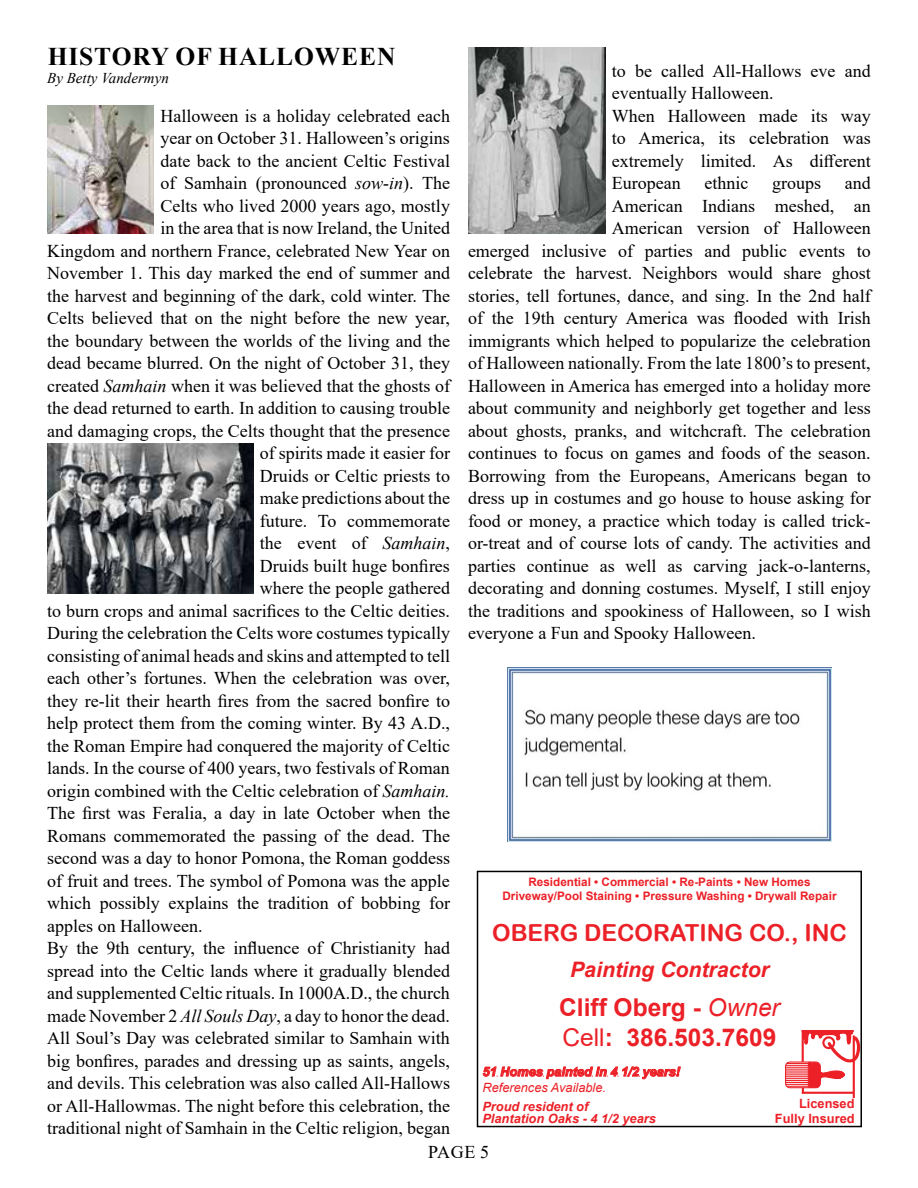
<style>
.page{position:relative;width:918px;height:1188px;background:#fff}
.page>*{position:absolute;margin:0;border:0;box-sizing:border-box;transform-origin:0 0}
.t1{font:700 25.5px "Times New Roman";letter-spacing:.035em;color:#000}
.t2{font:700 24.45px/29.4px "Arial";color:#ec2027}
.t3{font:23.4px "Arial Rounded MT Bold";color:#ec2027}
.t4{font:italic 700 21.3px "Arial";color:#ec2027}
.t5{font:18px/22.5px "Times New Roman";color:#000}
.t6{font:italic 15px "Times New Roman";color:#000}
.t7{font:italic 700 12.75px/12.8px "Arial";color:#ec2027}
.t8{font:italic 12.75px "Arial";color:#ec2027}
.t9{font:700 12.75px/15.3px "Arial";color:#ec2027;text-align:right}
.t10{font:700 11.7px/14.1px "Arial";color:#ec2027;text-align:center}
.s1{font-style:italic}
.s2{font-weight:400;font-style:italic}
.s3{font-weight:400}
</style>
<div class="page">
<img style="left:48px;top:105px;width:106px;height:129px">
<img style="left:48px;top:444px;width:205px;height:150px">
<img style="left:468px;top:48px;width:137px;height:186px">
<img style="left:508px;top:667px;width:324px;height:175px">
<svg style="left:483px;top:1067px;width:198px;height:12px"></svg>
<div style="left:785px;top:1062px;width:36px;height:26px;border:1px solid #ec2027;border-radius:4px"></div>
<hr style="left:853px;top:1035px;width:2px;height:63px;background:#ec2027">
<svg style="left:786px;top:1030px;width:73px;height:64px"></svg>
<div style="left:477px;top:871px;width:385px;height:256px;border:2px solid #000"></div>
<h1 class="t1" style="left:48px;top:38px;width:349px">HISTORY OF HALLOWEEN</h1>
<p class="t6" style="left:47px;top:67px;width:123px">By Betty Vandermyn</p>
<p class="t5" style="left:161px;top:104px;width:291px">Halloween is a holiday celebrated each</p>
<p class="t5" style="left:161px;top:126px;width:291px">year on October 31. Halloween’s origins</p>
<p class="t5" style="left:161px;top:149px;width:291px">date back to the ancient Celtic Festival</p>
<p class="t5" style="left:161px;top:171px;width:291px">of Samhain (pronounced <span class="s1">sow-in</span>). The</p>
<p class="t5" style="left:161px;top:194px;width:291px">Celts who lived 2000 years ago, mostly</p>
<p class="t5" style="left:161px;top:216px;width:291px">in the area that is now Ireland, the United</p>
<p class="t5" style="left:47px;top:239px;width:404px">Kingdom and northern France, celebrated New Year on</p>
<p class="t5" style="left:47px;top:261px;width:404px">November 1. This day marked the end of summer and</p>
<p class="t5" style="left:47px;top:284px;width:404px">the harvest and beginning of the dark, cold winter. The</p>
<p class="t5" style="left:47px;top:306px;width:404px">Celts believed that on the night before the new year,</p>
<p class="t5" style="left:47px;top:329px;width:404px">the boundary between the worlds of the living and the</p>
<p class="t5" style="left:47px;top:351px;width:404px">dead became blurred. On the night of October 31, they</p>
<p class="t5" style="left:47px;top:374px;width:404px">created <span class="s1">Samhain</span> when it was believed that the ghosts of</p>
<p class="t5" style="left:47px;top:396px;width:404px">the dead returned to earth. In addition to causing trouble</p>
<p class="t5" style="left:47px;top:419px;width:404px">and damaging crops, the Celts thought that the presence</p>
<p class="t5" style="left:260px;top:441px;width:192px">of spirits made it easier for</p>
<p class="t5" style="left:260px;top:464px;width:192px">Druids or Celtic priests to</p>
<p class="t5" style="left:260px;top:486px;width:192px">make predictions about the</p>
<p class="t5" style="left:260px;top:509px;width:192px">future. To commemorate</p>
<p class="t5" style="left:260px;top:531px;width:192px">the event of <span class="s1">Samhain</span>,</p>
<p class="t5" style="left:260px;top:554px;width:191px">Druids built huge bonfires</p>
<p class="t5" style="left:260px;top:576px;width:192px">where the people gathered</p>
<p class="t5" style="left:47px;top:599px;width:404px">to burn crops and animal sacrifices to the Celtic deities.</p>
<p class="t5" style="left:47px;top:621px;width:404px">During the celebration the Celts wore costumes typically</p>
<p class="t5" style="left:47px;top:644px;width:404px">consisting of animal heads and skins and attempted to tell</p>
<p class="t5" style="left:47px;top:666px;width:404px">each other’s fortunes. When the celebration was over,</p>
<p class="t5" style="left:47px;top:689px;width:404px">they re-lit their hearth fires from the sacred bonfire to</p>
<p class="t5" style="left:47px;top:711px;width:404px">help protect them from the coming winter. By 43 A.D.,</p>
<p class="t5" style="left:47px;top:734px;width:404px">the Roman Empire had conquered the majority of Celtic</p>
<p class="t5" style="left:47px;top:756px;width:404px">lands. In the course of 400 years, two festivals of Roman</p>
<p class="t5" style="left:47px;top:779px;width:404px">origin combined with the Celtic celebration of <span class="s1">Samhain.</span></p>
<p class="t5" style="left:47px;top:801px;width:404px">The first was Feralia, a day in late October when the</p>
<p class="t5" style="left:47px;top:824px;width:404px">Romans commemorated the passing of the dead. The</p>
<p class="t5" style="left:47px;top:846px;width:404px">second was a day to honor Pomona, the Roman goddess</p>
<p class="t5" style="left:47px;top:869px;width:404px">of fruit and trees. The symbol of Pomona was the apple</p>
<p class="t5" style="left:47px;top:891px;width:404px">which possibly explains the tradition of bobbing for</p>
<p class="t5" style="left:47px;top:914px;width:157px">apples on Halloween.</p>
<p class="t5" style="left:47px;top:936px;width:404px">By the 9th century, the influence of Christianity had</p>
<p class="t5" style="left:47px;top:959px;width:404px">spread into the Celtic lands where it gradually blended</p>
<p class="t5" style="left:47px;top:981px;width:404px">and supplemented Celtic rituals. In 1000A.D., the church</p>
<p class="t5" style="left:47px;top:1004px;width:404px">made November 2 <span class="s1">All Souls Day</span>, a day to honor the dead.</p>
<p class="t5" style="left:47px;top:1026px;width:404px">All Soul’s Day was celebrated similar to Samhain with</p>
<p class="t5" style="left:47px;top:1049px;width:404px">big bonfires, parades and dressing up as saints, angels,</p>
<p class="t5" style="left:47px;top:1071px;width:404px">and devils. This celebration was also called All-Hallows</p>
<p class="t5" style="left:47px;top:1094px;width:404px">or All-Hallowmas. The night before this celebration, the</p>
<p class="t5" style="left:47px;top:1116px;width:404px">traditional night of Samhain in the Celtic religion, began</p>
<p class="t5" style="left:612px;top:59px;width:260px">to be called All-Hallows eve and eventually Halloween.<br>When Halloween made its way to America, its celebration was extremely limited. As different<br>European</p>
<p class="t5" style="left:704px;top:171px;width:45px">ethnic</p>
<p class="t5" style="left:772px;top:171px;width:50px">groups</p>
<p class="t5" style="left:845px;top:171px;width:27px">and</p>
<p class="t5" style="left:612px;top:194px;width:260px">American Indians meshed, an</p>
<p class="t5" style="left:612px;top:216px;width:260px">American version of Halloween</p>
<p class="t5" style="left:468px;top:239px;width:404px">emerged inclusive of parties and public events to</p>
<p class="t5" style="left:468px;top:261px;width:404px">celebrate the harvest. Neighbors would share ghost</p>
<p class="t5" style="left:468px;top:284px;width:404px">stories, tell fortunes, dance, and sing. In the 2nd half</p>
<p class="t5" style="left:468px;top:306px;width:404px">of the 19th century America was flooded with Irish</p>
<p class="t5" style="left:468px;top:329px;width:404px">immigrants which helped to popularize the celebration</p>
<p class="t5" style="left:468px;top:351px;width:404px">of Halloween nationally. From the late 1800’s to present,</p>
<p class="t5" style="left:468px;top:374px;width:404px">Halloween in America has emerged into a holiday more</p>
<p class="t5" style="left:468px;top:396px;width:404px">about community and neighborly get together and less</p>
<p class="t5" style="left:468px;top:419px;width:404px">about ghosts, pranks, and witchcraft. The celebration</p>
<p class="t5" style="left:468px;top:441px;width:404px">continues to focus on games and foods of the season.</p>
<p class="t5" style="left:468px;top:464px;width:404px">Borrowing from the Europeans, Americans began to</p>
<p class="t5" style="left:468px;top:486px;width:404px">dress up in costumes and go house to house asking for</p>
<p class="t5" style="left:468px;top:509px;width:404px">food or money, a practice which today is called trick-</p>
<p class="t5" style="left:468px;top:531px;width:404px">or-treat and of course lots of candy. The activities and</p>
<p class="t5" style="left:468px;top:554px;width:404px">parties continue as well as carving jack-o-lanterns,</p>
<p class="t5" style="left:468px;top:576px;width:404px">decorating and donning costumes. Myself, I still enjoy</p>
<p class="t5" style="left:468px;top:599px;width:404px">the traditions and spookiness of Halloween, so I wish</p>
<p class="t5" style="left:468px;top:621px;width:289px">everyone a Fun and Spooky Halloween.</p>
<p class="t10" style="left:502px;top:875px;width:336px">Residential • Commercial • Re-Paints • New Homes<br>Driveway/Pool Staining • Pressure Washing • Drywall Repair</p>
<p class="t3" style="left:492px;top:919px;width:356px">OBERG DECORATING CO., INC</p>
<p class="t4" style="left:570px;top:955px;width:200px">Painting Contractor</p>
<h2 class="t2" style="left:559px;top:993px;width:222px">Cliff Oberg - <span class="s2">Owner<br></span><span class="s3">Cell</span>: 386.503.7609</h2>
<p class="t7" style="left:482px;top:1066px;width:199px">51 Homes painted in 4 1/2 years!</p>
<p class="t8" style="left:482px;top:1079px;width:125px">References Available.</p>
<p class="t7" style="left:482px;top:1100px;width:175px">Proud resident of<br>Plantation Oaks - 4 1/2 years</p>
<p class="t9" style="left:775px;top:1096px;width:81px">Licensed<br>Fully Insured</p>
<p class="t5" style="left:428px;top:1140px;width:63px">PAGE 5</p>
</div>
